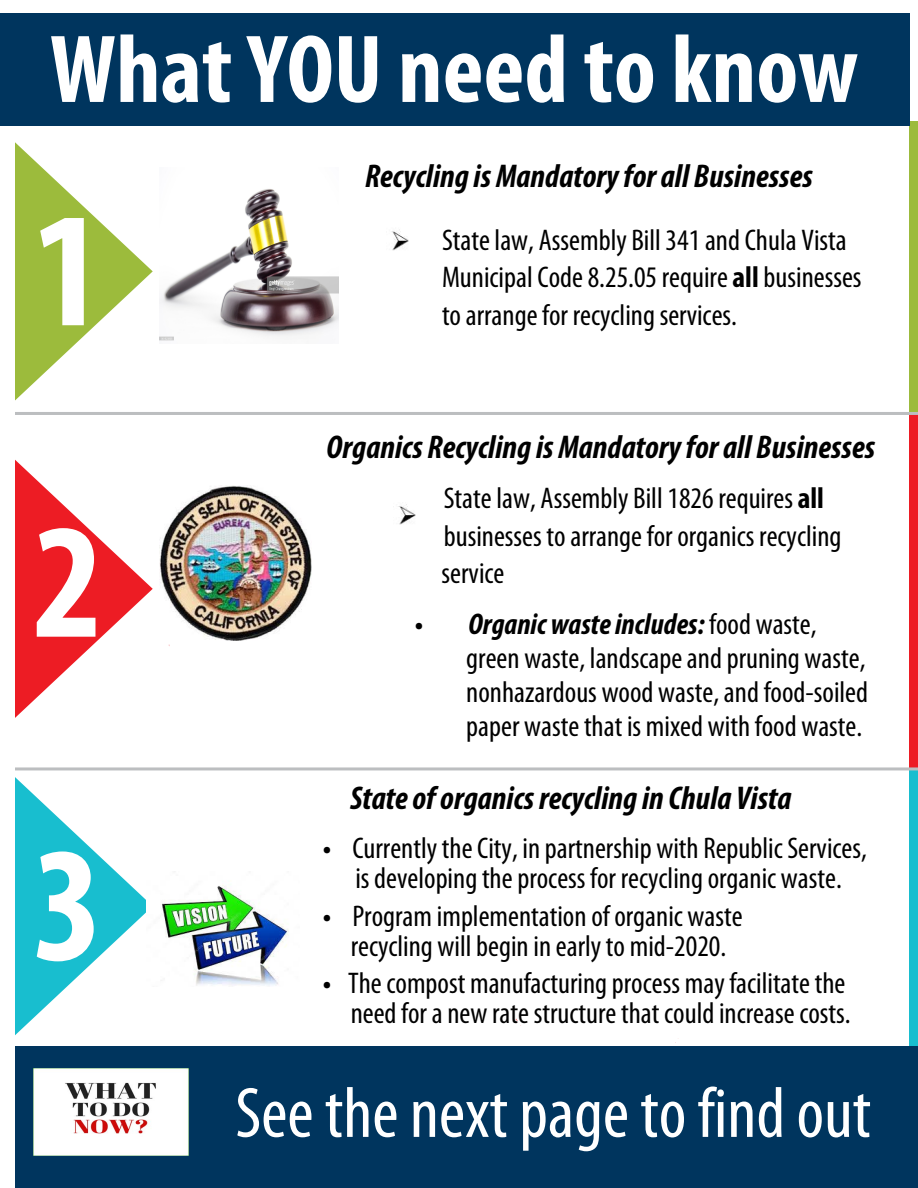
<style>
.page{position:relative;width:918px;height:1188px;background:#fff}
.page>*{position:absolute;margin:0;border:0;box-sizing:border-box;transform-origin:0 0}
.t1{font:700 condensed 165px "Myriad Pro";color:#fff}
.t2{font:700 condensed 97.5px "Myriad Pro";color:#fff}
.t3{font:condensed 72px "Myriad Pro";color:#fff}
.t4{font:italic 700 condensed 33px "Myriad Pro";color:#000}
.t5{font:condensed 30px/37.5px "Myriad Pro";color:#000}
.s1{font-weight:700}
.s2{font-weight:700;font-style:italic}
</style>
<div class="page">
<div style="left:909px;top:769px;width:9px;height:294px;background:#18becf"></div>
<div style="left:909px;top:413px;width:9px;height:356px;background:#ed1c24"></div>
<div style="left:909px;top:121px;width:9px;height:292px;background:#9cbb3c"></div>
<svg style="left:15px;top:770px;width:138px;height:266px"></svg>
<svg style="left:15px;top:459px;width:138px;height:259px"></svg>
<svg style="left:15px;top:142px;width:138px;height:259px"></svg>
<div style="left:15px;top:1046px;width:903px;height:142px;background:#00355e"></div>
<hr style="left:15px;top:412px;width:903px;height:3px;background:#bcbec0">
<hr style="left:15px;top:767px;width:903px;height:3px;background:#bcbec0">
<div style="left:0;top:13px;width:909px;height:113px;background:#00355e"></div>
<img style="left:159px;top:189px;width:180px;height:152px">
<img style="left:159px;top:486px;width:153px;height:154px">
<img style="left:146px;top:872px;width:143px;height:114px">
<img style="left:33px;top:1069px;width:155px;height:86px">
<img style="left:391px;top:229px;width:18px;height:22px">
<img style="left:398px;top:504px;width:18px;height:21px">
<h2 class="t2" style="left:50px;top:9px;width:810px">What YOU need to know</h2>
<h1 class="t1" style="left:33px;top:167px;width:72px">1</h1>
<h1 class="t1" style="left:33px;top:479px;width:72px">2</h1>
<h1 class="t1" style="left:33px;top:802px;width:72px">3</h1>
<p class="t4" style="left:365px;top:155px;width:449px">Recycling is Mandatory for all Businesses</p>
<p class="t5" style="left:442px;top:221px;width:421px">State law, Assembly Bill 341 and Chula Vista<br>Municipal Code 8.25.05 require <span class="s1">all</span> businesses to arrange for recycling services.</p>
<p class="t4" style="left:327px;top:427px;width:550px">Organics Recycling is Mandatory for all Businesses</p>
<p class="t5" style="left:442px;top:479px;width:401px">State law, Assembly Bill 1826 requires <span class="s1">all </span>businesses to arrange for organics recycling service</p>
<p class="t5" style="left:466px;top:607px;width:403px;line-height:33.8px;text-indent:-52px"><span class="s2">• Organic waste includes:</span> food waste, green waste, landscape and pruning waste, nonhazardous wood waste, and food-soiled paper waste that is mixed with food waste.</p>
<p class="t4" style="left:350px;top:778px;width:443px">State of organics recycling in Chula Vista</p>
<p class="t5" style="left:322px;top:833px;width:546px;line-height:30px;text-align:center"><span class="s2">•</span> Currently the City, in partnership with Republic Services, is developing the process for recycling organic waste.</p>
<p class="t5" style="left:322px;top:900px;width:422px;line-height:30px;text-align:center"><span class="s2">•</span> Program implementation of organic waste recycling will begin in early to mid-2020.</p>
<p class="t5" style="left:322px;top:968px;width:530px;line-height:30px;text-align:right"><span class="s2">•</span> The compost manufacturing process may facilitate the need for a new rate structure that could increase costs.</p>
<h3 class="t3" style="left:235px;top:1070px;width:637px">See the next page to find out</h3>
</div>
